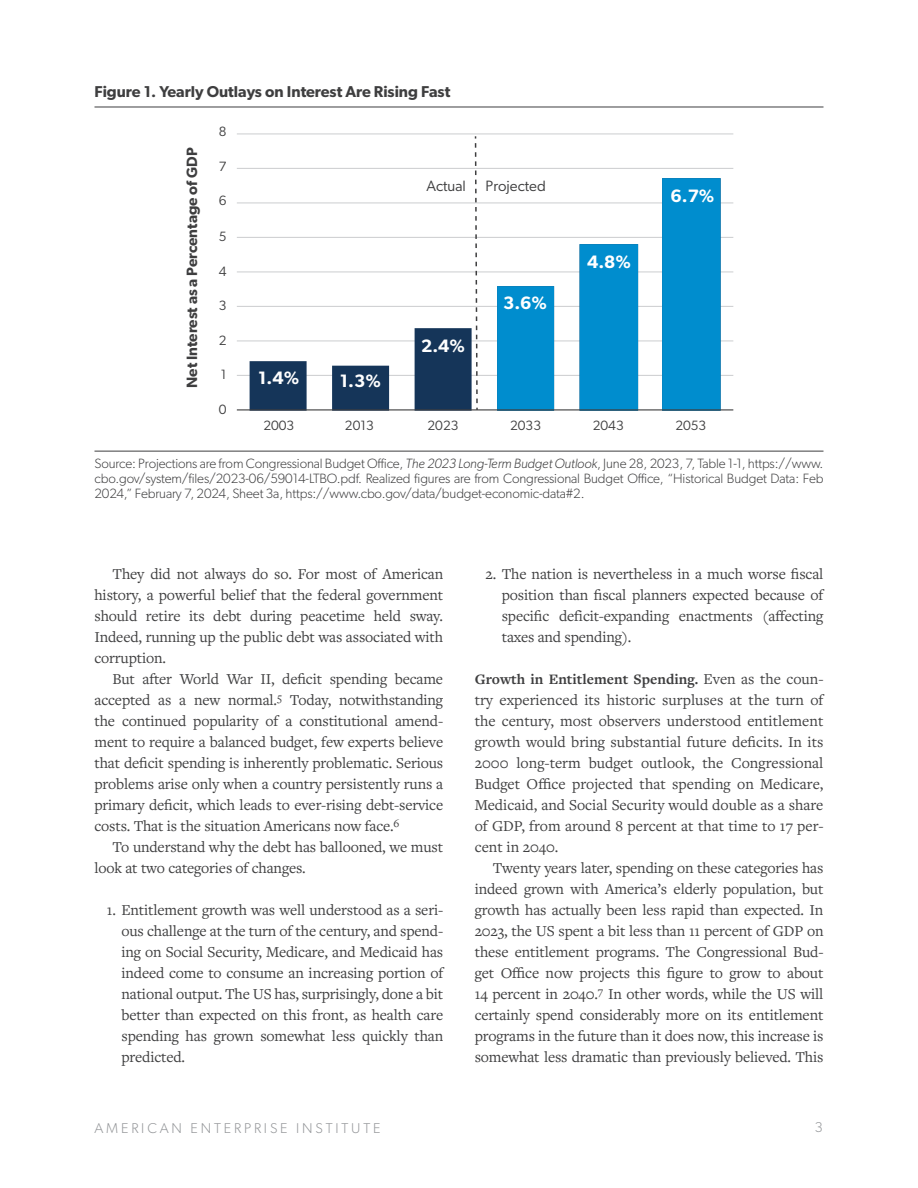
<style>
.page{position:relative;width:918px;height:1188px;background:#fff}
.page>*{position:absolute;margin:0;border:0;box-sizing:border-box;transform-origin:0 0}
.t1{font:600 18px "Gibson";color:#fff}
.Body_Text{font:15.75px/21px "Freight Text Pro";letter-spacing:-.01em;color:#3e3e3f;text-align:justify}
.numbered_bullet{font:15.75px/21px "Freight Text Pro";letter-spacing:-.01em;color:#3e3e3f;text-align:justify}
.Subhead_B{font:15.75px/21px "Freight Text Pro";color:#3e3e3f;text-align:justify}
.Table_Header{font:600 15.75px "Gibson";color:#3e3e3f}
.Subhead_B-2{font:700 15px "Freight Text Pro";color:#3e3e3f}
.t2{font:600 15px "Gibson";color:#3e3e3f}
.t3{font:15px "Gibson";color:#3e3e3f}
.t4{font:300 14.25px "Gibson";letter-spacing:.2em;color:#939598}
.Source_first{font:300 13.5px/15px "Gibson";letter-spacing:-.01em;color:#3e3e3f;text-align:justify}
.t5{font:13.5px "Gibson";color:#3e3e3f}
.s1{font-style:italic}
.s2{font-weight:400;font-size:15.75px}
</style>
<div class="page">
<hr style="left:94px;top:107px;width:730px;height:1px;background:#3e3e3f">
<hr style="left:94px;top:451px;width:730px;height:1px;background:#3e3e3f">
<hr style="left:237px;top:375px;width:496px;height:1px;background:#d1d2d4">
<hr style="left:237px;top:340px;width:496px;height:1px;background:#d1d2d4">
<hr style="left:237px;top:306px;width:496px;height:1px;background:#d1d2d4">
<hr style="left:237px;top:271px;width:496px;height:1px;background:#d1d2d4">
<hr style="left:237px;top:237px;width:496px;height:1px;background:#d1d2d4">
<hr style="left:237px;top:202px;width:496px;height:1px;background:#d1d2d4">
<hr style="left:237px;top:168px;width:496px;height:1px;background:#d1d2d4">
<hr style="left:237px;top:133px;width:496px;height:1px;background:#d1d2d4">
<svg style="left:474px;top:136px;width:3px;height:40px"></svg>
<svg style="left:250px;top:179px;width:247px;height:232px"></svg>
<svg style="left:497px;top:178px;width:224px;height:233px;fill:#008dce"></svg>
<hr style="left:237px;top:409px;width:496px;height:1px;background:#3e3e3f">
<p class="Table_Header" style="left:94px;top:82px;width:357px">Figure 1. Yearly Outlays on Interest Are Rising Fast</p>
<p class="t2" style="left:183px;top:388px;width:242px;rotate:-90deg">Net Interest as a Percentage of GDP</p>
<p class="t5" style="left:219px;top:123px;width:9px">8</p>
<p class="t5" style="left:219px;top:158px;width:9px">7</p>
<p class="t5" style="left:219px;top:192px;width:9px">6</p>
<p class="t5" style="left:219px;top:228px;width:9px">5</p>
<p class="t5" style="left:219px;top:263px;width:9px">4</p>
<p class="t5" style="left:219px;top:297px;width:9px">3</p>
<p class="t5" style="left:219px;top:332px;width:9px">2</p>
<p class="t5" style="left:221px;top:366px;width:7px">1</p>
<p class="t5" style="left:219px;top:401px;width:9px">0</p>
<p class="t1" style="left:258px;top:367px;width:43px">1.4%</p>
<p class="t1" style="left:340px;top:370px;width:43px">1.3%</p>
<p class="t3" style="left:427px;top:177px;width:41px">Actual</p>
<p class="t3" style="left:486px;top:177px;width:62px">Projected</p>
<p class="t1" style="left:421px;top:335px;width:45px">2.4%</p>
<p class="t1" style="left:503px;top:292px;width:45px">3.6%</p>
<p class="t1" style="left:587px;top:251px;width:45px">4.8%</p>
<p class="t1" style="left:671px;top:185px;width:45px">6.7%</p>
<p class="t5" style="left:263px;top:417px;width:32px">2003</p>
<p class="t5" style="left:345px;top:417px;width:30px">2013</p>
<p class="t5" style="left:428px;top:417px;width:32px">2023</p>
<p class="t5" style="left:510px;top:417px;width:32px">2033</p>
<p class="t5" style="left:593px;top:417px;width:32px">2043</p>
<p class="t5" style="left:675px;top:417px;width:32px">2053</p>
<p class="Source_first" style="left:94px;top:455px;width:731px">Source: Projections are from Congressional Budget Office, <span class="s1">The 2023 Long-Term Budget Outlook</span>, June 28, 2023, 7, Table 1-1, https://www. cbo.gov/system/files/2023-06/59014-LTBO.pdf. Realized figures are from Congressional Budget Office, “Historical Budget Data: Feb 2024,” February 7, 2024, Sheet 3a, https://www.cbo.gov/data/budget-economic-data#2.</p>
<p class="Body_Text" style="left:94px;top:563px;width:350px;text-indent:18px">They did not always do so. For most of American history, a powerful belief that the federal government should retire its debt during peacetime held sway.<br>Indeed, running up the public debt was associated with corruption.</p>
<p class="Body_Text" style="left:94px;top:668px;width:350px;text-indent:18px">But after World War II, deficit spending became accepted as a new normal.<sup>5</sup> Today, notwithstanding the continued popularity of a constitutional amend&shy;ment to require a balanced budget, few experts believe that deficit spending is inherently problematic. Serious problems arise only when a country persistently runs a primary deficit, which leads to ever-rising debt-service costs. That is the situation Americans now face.<sup>6</sup></p>
<p class="Body_Text" style="left:94px;top:836px;width:350px;text-indent:18px">To understand why the debt has ballooned, we must look at two categories of changes.</p>
<p class="numbered_bullet" style="left:122px;top:899px;width:323px;text-indent:-15px">1. Entitlement growth was well understood as a seri&shy;ous challenge at the turn of the century, and spend&shy;ing on Social Security, Medicare, and Medicaid has indeed come to consume an increasing portion of national output. The US has, surprisingly, done a bit better than expected on this front, as health care spending has grown somewhat less quickly than predicted.</p>
<p class="numbered_bullet" style="left:502px;top:563px;width:323px;text-indent:-16px">2. The nation is nevertheless in a much worse fiscal position than fiscal planners expected because of specific deficit-expanding enactments (affecting taxes and spending).</p>
<p class="Subhead_B-2" style="left:475px;top:669px;width:350px">Growth in Entitlement Spending. <span class="s2">Even as the coun-</span></p>
<p class="Subhead_B" style="left:475px;top:689px;width:350px">try experienced its historic surpluses at the turn of the century, most observers understood entitlement growth would bring substantial future deficits. In its 2000 long-term budget outlook, the Congressional Budget Office projected that spending on Medicare, Medicaid, and Social Security would double as a share of GDP, from around 8 percent at that time to 17 per&shy;cent in 2040.</p>
<p class="Body_Text" style="left:475px;top:857px;width:350px;text-indent:18px">Twenty years later, spending on these categories has indeed grown with America’s elderly population, but growth has actually been less rapid than expected. In 2023, the US spent a bit less than 11 percent of GDP on these entitlement programs. The Congressional Bud&shy;get Office now projects this figure to grow to about 14 percent in 2040.<sup>7</sup> In other words, while the US will certainly spend considerably more on its entitlement programs in the future than it does now, this increase is somewhat less dramatic than previously believed. This</p>
<p class="t4" style="left:94px;top:1120px;width:287px">AMERICAN ENTERPRISE INSTITUTE</p>
<p class="t4" style="left:815px;top:1119px;width:9px">3</p>
</div>
